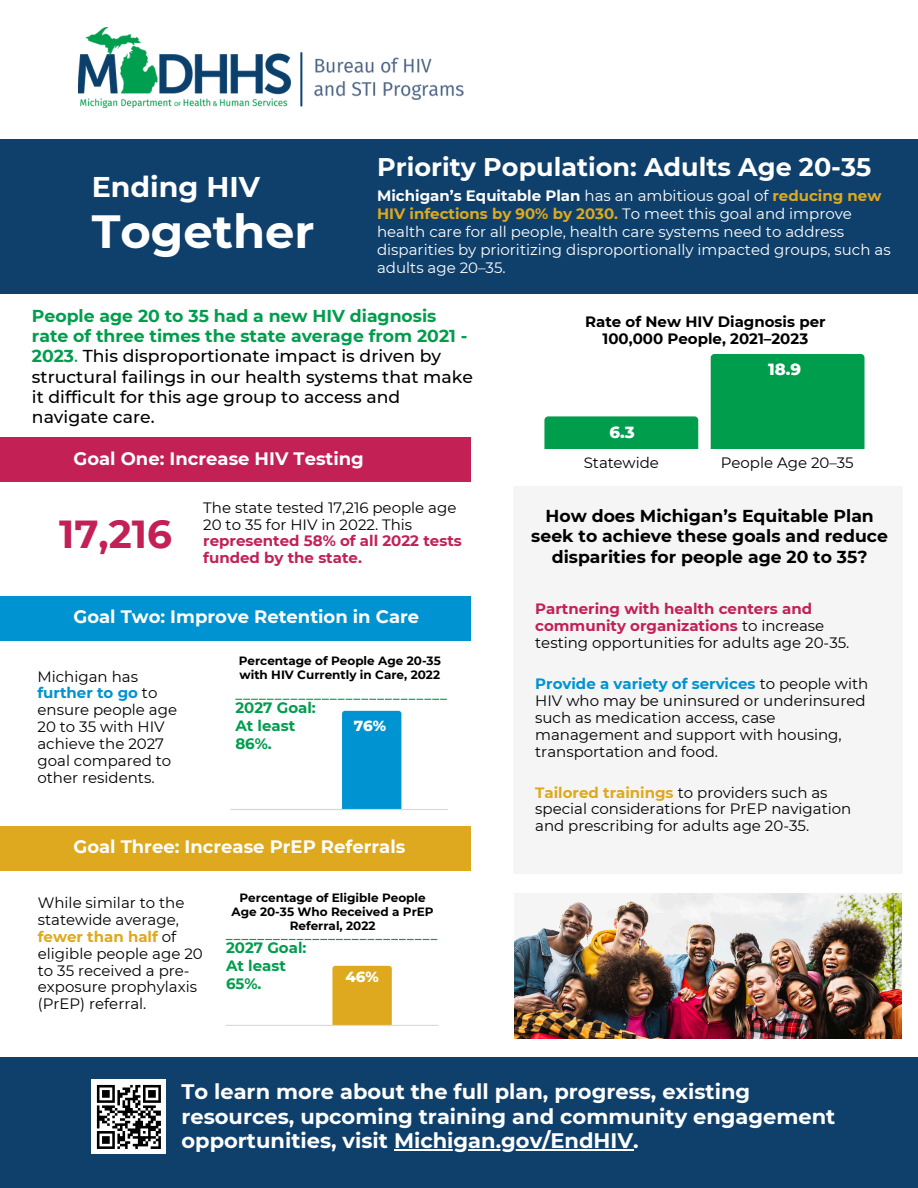
<style>
.page{position:relative;width:918px;height:1188px;background:#fff}
.page>*{position:absolute;margin:0;border:0;box-sizing:border-box;transform-origin:0 0}
.t1{font:700 46.5px "Montserrat";color:#fff}
.t2{font:700 39px "Montserrat";color:#c32056}
.t3{font:700 28.5px "Montserrat";color:#fff}
.t4{font:700 25.5px "Montserrat";color:#fff}
.t5{font:700 21px/24.8px "Montserrat";color:#fff}
.t6{font:700 18px "Montserrat";color:#fff}
.t7{font:500 17.25px/20.2px "Montserrat";color:#000}
.t8{font:700 17.25px/20.2px "Montserrat";color:#000;text-align:center}
.t9{font:800 16.5px "Montserrat";color:#fff}
.t10{font:15px/16.8px "Montserrat";color:#000}
.t11{font:15px/18px "Montserrat";color:#fff}
.t12{font:700 15px/16.8px "Montserrat";color:#c32056}
.t13{font:700 15px/16.8px "Montserrat";color:#000;text-align:center}
.t14{font:700 15px/18px "Montserrat";color:#009d4d}
.t15{font:800 14.85px "Montserrat";color:#fff}
.t16{font:700 12px/14px "Montserrat";color:#000;text-align:center}
.s1{font-weight:700}
.s2{font-weight:700;color:#dea91e}
.s3{font-weight:700;color:#009d4d}
.s4{color:#009d4d}
.s5{font-weight:700;color:#c32056}
.s6{font-weight:700;color:#0093d1}
.s7{font-weight:400;color:#000}
</style>
<div class="page">
<div style="left:0;top:139px;width:918px;height:155px;background:#0f406b"></div>
<img style="left:78px;top:28px;width:385px;height:79px">
<div style="left:544px;top:416px;width:154px;height:33px;background:#009d4d"></div>
<div style="left:711px;top:354px;width:154px;height:95px;background:#009d4d"></div>
<div style="left:0;top:438px;width:471px;height:44px;background:#c32056"></div>
<div style="left:0;top:596px;width:471px;height:44px;background:#0093d1"></div>
<div style="left:0;top:826px;width:471px;height:44px;background:#dea91e"></div>
<img style="left:515px;top:893px;width:387px;height:145px">
<div style="left:513px;top:486px;width:389px;height:388px;background:#f5f5f5"></div>
<hr style="left:230px;top:809px;width:213px;height:1px;background:#d9d9d9">
<svg style="left:226px;top:938px;width:213px;height:88px"></svg>
<hr style="left:226px;top:1025px;width:212px;height:1px;background:#d9d9d9">
<svg style="left:235px;top:698px;width:212px;height:111px"></svg>
<hr style="left:235px;top:809px;width:213px;height:1px;background:#d9d9d9">
<div style="left:0;top:1057px;width:918px;height:131px;background:#0f406b"></div>
<div style="left:92px;top:1080px;width:74px;height:74px;background:#fff"></div>
<svg style="left:97px;top:1085px;width:64px;height:64px"></svg>
<hr style="left:394px;top:1150px;width:239px;height:1px;background:#fff">
<h5 class="t3" style="left:92px;top:170px;width:170px">Ending HIV</h5>
<h5 class="t1" style="left:92px;top:203px;width:224px">Together</h5>
<p class="t4" style="left:377px;top:151px;width:496px">Priority Population: Adults Age 20-35</p>
<h2 class="t11" style="left:377px;top:186px;width:515px"><span class="s1">Michigan’s Equitable Plan</span> has an ambitious goal of <span class="s2">reducing new HIV infections by 90% by 2030.</span> To meet this goal and improve health care for all people, health care systems need to address disparities by prioritizing disproportionally impacted groups, such as adults age 20–35.</h2>
<p class="t7" style="left:32px;top:306px;width:443px"><span class="s3">People age 20 to 35 had a new HIV diagnosis rate of three times the state average from 2021 - 2023</span><span class="s4">.</span> This disproportionate impact is driven by structural failings in our health systems that make it difficult for this age group to access and navigate care.</p>
<h1 class="t6" style="left:74px;top:448px;width:292px">Goal One: Increase HIV Testing</h1>
<h6 class="t2" style="left:59px;top:510px;width:114px">17,216</h6>
<p class="t10" style="left:203px;top:499px;width:260px">The state tested 17,216 people age<br>20 to 35 for HIV in 2022. This <span class="s5">represented 58% of all 2022 tests funded by the state.</span></p>
<p class="t6" style="left:74px;top:606px;width:347px">Goal Two: Improve Retention in Care</p>
<p class="t10" style="left:37px;top:668px;width:141px">Michigan has <span class="s6">further to go</span> to ensure people age<br>20 to 35 with HIV achieve the 2027 goal compared to other residents.</p>
<p class="t16" style="left:239px;top:654px;width:204px;text-align:left">Percentage of People Age 20-35 with HIV Currently in Care, 2022</p>
<p class="t15" style="left:354px;top:717px;width:34px">76%</p>
<p class="t14" style="left:235px;top:698px;width:82px">2027 Goal:<br>At least<br>86%.</p>
<p class="t6" style="left:74px;top:836px;width:333px">Goal Three: Increase PrEP Referrals</p>
<p class="t10" style="left:38px;top:894px;width:166px">While similar to the statewide average, <span class="s2">fewer than half</span> of eligible people age 20 to 35 received a pre&shy;exposure prophylaxis (PrEP) referral.</p>
<p class="t16" style="left:231px;top:890px;width:204px">Percentage of Eligible People<br>Age 20-35 Who Received a PrEP<br>Referral, 2022</p>
<h5 class="t14" style="left:226px;top:939px;width:82px">2027 Goal:<br>At least<br>65%.</h5>
<h5 class="t15" style="left:345px;top:968px;width:35px">46%</h5>
<h5 class="t13" style="left:585px;top:313px;width:242px">Rate of New HIV Diagnosis per<br>100,000 People, 2021–2023</h5>
<p class="t9" style="left:609px;top:422px;width:27px">6.3</p>
<h6 class="t9" style="left:768px;top:359px;width:35px">18.9</h6>
<p class="t10" style="left:584px;top:454px;width:77px">Statewide</p>
<p class="t10" style="left:721px;top:454px;width:134px">People Age 20–35</p>
<h6 class="t8" style="left:531px;top:506px;width:358px">How does Michigan’s Equitable Plan seek to achieve these goals and reduce disparities for people age 20 to 35?</h6>
<h6 class="t12" style="left:535px;top:600px;width:316px">Partnering with health centers and community organizations <span class="s7">to increase testing opportunities for adults age 20-35.</span></h6>
<h6 class="t10" style="left:535px;top:675px;width:335px"><span class="s6">Provide a variety of services</span> to people with HIV who may be uninsured or underinsured such as medication access, case management and support with housing, transportation and food.</h6>
<p class="t10" style="left:535px;top:784px;width:318px"><span class="s2">Tailored trainings</span> to providers such as special considerations for PrEP navigation and prescribing for adults age 20-35.</p>
<p class="t5" style="left:181px;top:1079px;width:655px">To learn more about the full plan, progress, existing resources, upcoming training and community engagement opportunities, visit Michigan.gov/EndHIV.</p>
</div>
